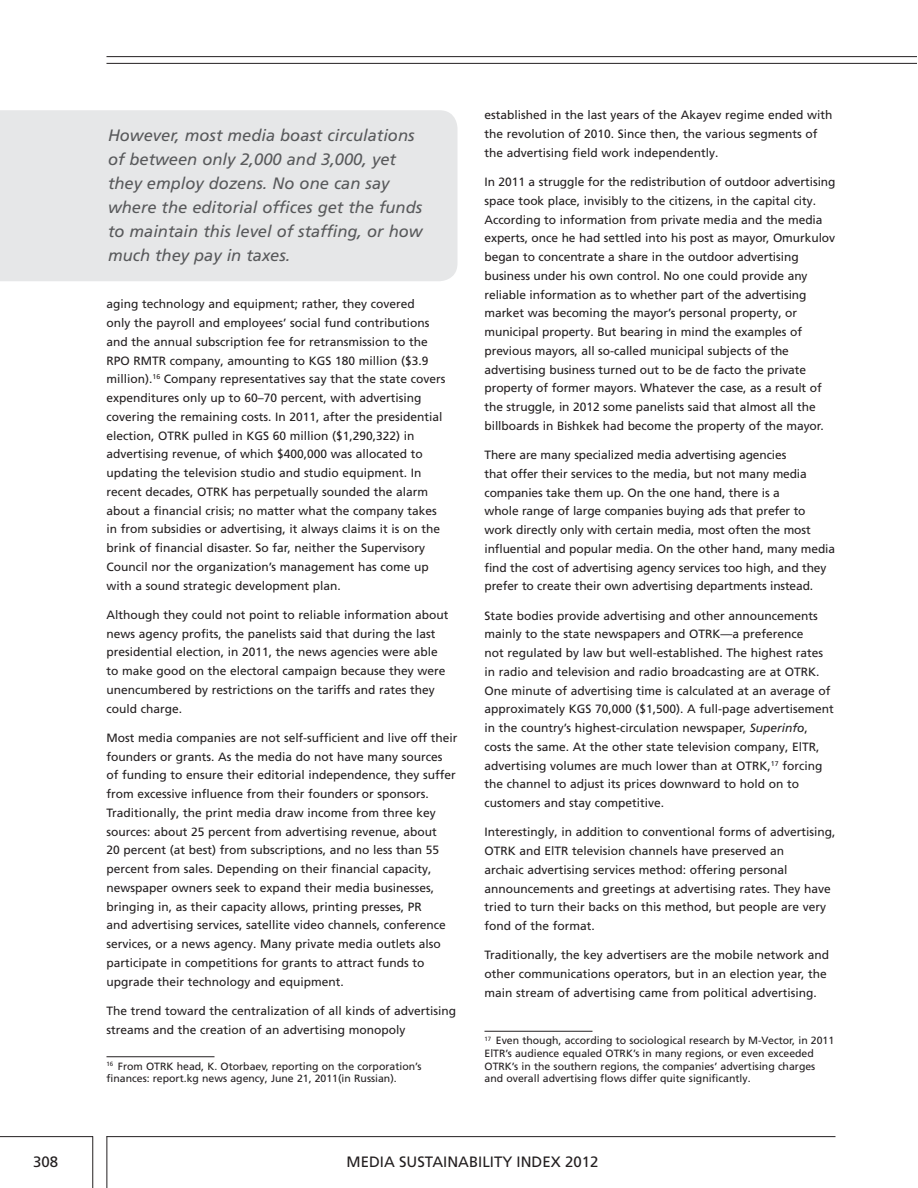
<style>
.page{position:relative;width:918px;height:1188px;background:#fff}
.page>*{position:absolute;margin:0;border:0;box-sizing:border-box;transform-origin:0 0}
.t1{font:italic 16.5px/24px "Frutiger LT Pro";color:#58595b}
.t2{font:15px "Frutiger LT Pro";color:#231f20}
.t3{font:12px/18.8px "Frutiger LT Pro";color:#231f20}
.t4{font:10.5px/12.8px "Frutiger LT Pro";color:#231f20}
.s1{font-style:italic}
</style>
<div class="page">
<hr style="left:106px;top:1136px;width:730px;height:1px;background:#231f20">
<hr style="left:0;top:1136px;width:93px;height:1px;background:#231f20">
<hr style="left:92px;top:1136px;width:1px;height:52px;background:#231f20">
<hr style="left:106px;top:1136px;width:1px;height:52px;background:#231f20">
<hr style="left:106px;top:63px;width:810px;height:1px;background:#231f20">
<hr style="left:106px;top:56px;width:810px;height:1px;background:#231f20">
<hr style="left:484px;top:1031px;width:108px;height:1px;background:#231f20">
<hr style="left:106px;top:1056px;width:108px;height:1px;background:#231f20">
<div style="left:0;top:110px;width:458px;height:171px;background:#e6e7e8"></div>
<h1 class="t1" style="left:108px;top:125px;width:316px">However, most media boast circulations of between only 2,000 and 3,000, yet they employ dozens. No one can say where the editorial offices get the funds to maintain this level of staffing, or how much they pay in taxes.</h1>
<p class="t3" style="left:106px;top:296px;width:340px">aging technology and equipment; rather, they covered<br>only the payroll and employees’ social fund contributions and the annual subscription fee for retransmission to the RPO RMTR company, amounting to KGS 180 million ($3.9 million).<sup>16</sup> Company representatives say that the state covers expenditures only up to 60–70 percent, with advertising covering the remaining costs. In 2011, after the presidential election, OTRK pulled in KGS 60 million ($1,290,322) in advertising revenue, of which $400,000 was allocated to updating the television studio and studio equipment. In recent decades, OTRK has perpetually sounded the alarm about a financial crisis; no matter what the company takes in from subsidies or advertising, it always claims it is on the brink of financial disaster. So far, neither the Supervisory Council nor the organization’s management has come up with a sound strategic development plan.</p>
<p class="t3" style="left:106px;top:607px;width:344px">Although they could not point to reliable information about news agency profits, the panelists said that during the last presidential election, in 2011, the news agencies were able to make good on the electoral campaign because they were unencumbered by restrictions on the tariffs and rates they could charge.</p>
<p class="t3" style="left:106px;top:730px;width:353px">Most media companies are not self-sufficient and live off their founders or grants. As the media do not have many sources of funding to ensure their editorial independence, they suffer from excessive influence from their founders or sponsors.<br>Traditionally, the print media draw income from three key sources: about 25 percent from advertising revenue, about<br>20 percent (at best) from subscriptions, and no less than 55 percent from sales. Depending on their financial capacity, newspaper owners seek to expand their media businesses, bringing in, as their capacity allows, printing presses, PR<br>and advertising services, satellite video channels, conference services, or a news agency. Many private media outlets also participate in competitions for grants to attract funds to upgrade their technology and equipment.</p>
<p class="t3" style="left:106px;top:1003px;width:351px">The trend toward the centralization of all kinds of advertising streams and the creation of an advertising monopoly</p>
<p class="t4" style="left:106px;top:1061px;width:317px"><sup>16</sup> From OTRK head, K. Otorbaev, reporting on the corporation’s finances: report.kg news agency, June 21, 2011(in Russian).</p>
<p class="t3" style="left:484px;top:107px;width:350px">established in the last years of the Akayev regime ended with the revolution of 2010. Since then, the various segments of the advertising field work independently.</p>
<p class="t3" style="left:484px;top:174px;width:353px">In 2011 a struggle for the redistribution of outdoor advertising space took place, invisibly to the citizens, in the capital city.<br>According to information from private media and the media experts, once he had settled into his post as mayor, Omurkulov began to concentrate a share in the outdoor advertising business under his own control. No one could provide any reliable information as to whether part of the advertising market was becoming the mayor’s personal property, or municipal property. But bearing in mind the examples of previous mayors, all so-called municipal subjects of the advertising business turned out to be de facto the private property of former mayors. Whatever the case, as a result of the struggle, in 2012 some panelists said that almost all the billboards in Bishkek had become the property of the mayor.</p>
<p class="t3" style="left:484px;top:447px;width:352px">There are many specialized media advertising agencies<br>that offer their services to the media, but not many media companies take them up. On the one hand, there is a<br>whole range of large companies buying ads that prefer to work directly only with certain media, most often the most influential and popular media. On the other hand, many media find the cost of advertising agency services too high, and they prefer to create their own advertising departments instead.</p>
<p class="t3" style="left:484px;top:607px;width:351px">State bodies provide advertising and other announcements mainly to the state newspapers and OTRK—a preference<br>not regulated by law but well-established. The highest rates in radio and television and radio broadcasting are at OTRK.<br>One minute of advertising time is calculated at an average of approximately KGS 70,000 ($1,500). A full-page advertisement in the country’s highest-circulation newspaper, <span class="s1">Superinfo</span>, costs the same. At the other state television company, ElTR, advertising volumes are much lower than at OTRK,<sup>17</sup> forcing the channel to adjust its prices downward to hold on to customers and stay competitive.</p>
<p class="t3" style="left:485px;top:824px;width:353px">Interestingly, in addition to conventional forms of advertising, OTRK and ElTR television channels have preserved an<br>archaic advertising services method: offering personal announcements and greetings at advertising rates. They have tried to turn their backs on this method, but people are very fond of the format.</p>
<p class="t3" style="left:485px;top:947px;width:346px">Traditionally, the key advertisers are the mobile network and other communications operators, but in an election year, the main stream of advertising came from political advertising.</p>
<p class="t4" style="left:484px;top:1035px;width:351px"><sup>17</sup> Even though, according to sociological research by M-Vector, in 2011<br>ElTR’s audience equaled OTRK’s in many regions, or even exceeded OTRK’s in the southern regions, the companies’ advertising charges and overall advertising flows differ quite significantly.</p>
<p class="t2" style="left:33px;top:1156px;width:27px">308</p>
<p class="t2" style="left:347px;top:1156px;width:253px">MEDIA SUSTAINABILITY INDEX 2012</p>
</div>
